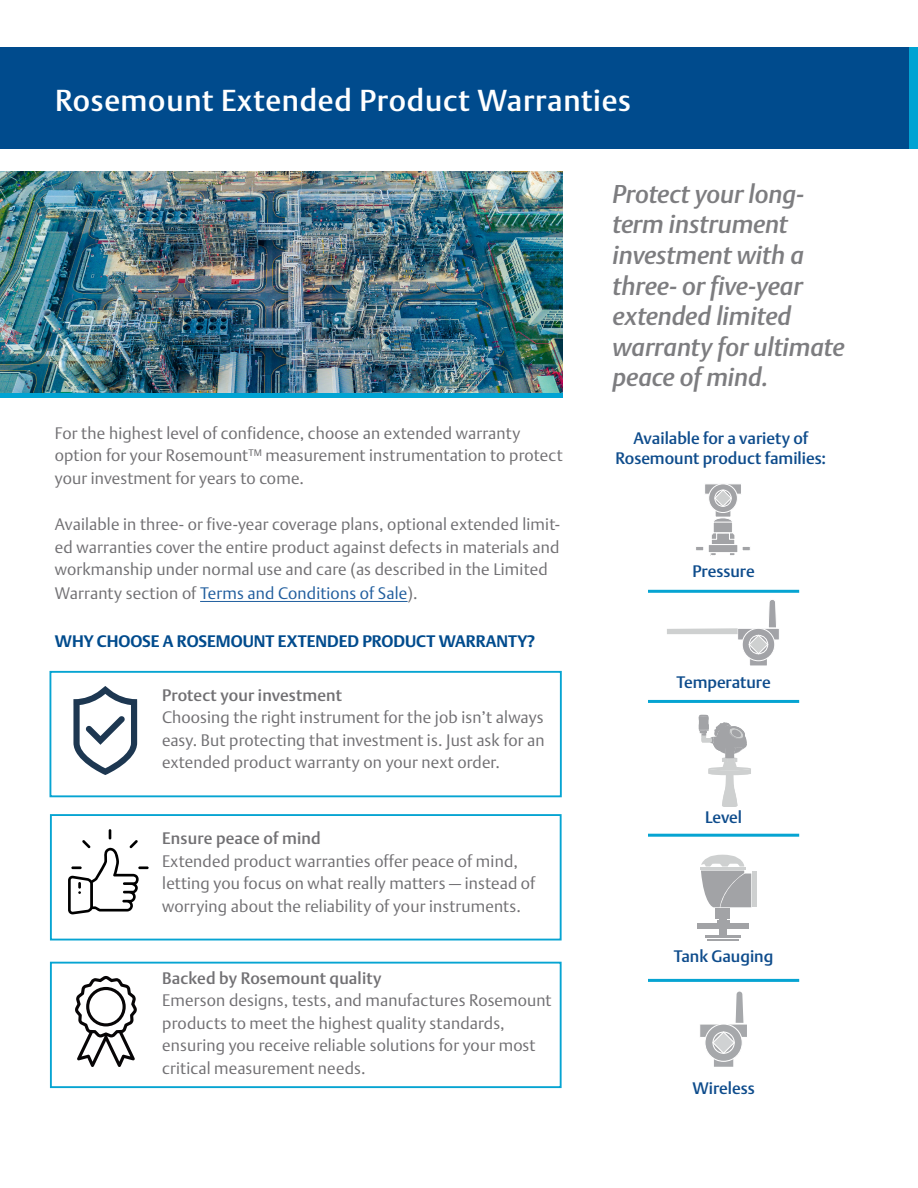
<style>
.page{position:relative;width:918px;height:1188px;background:#fff}
.page>*{position:absolute;margin:0;border:0;box-sizing:border-box;transform-origin:0 0}
.t1{font:30px "DTL Argo T Medium";letter-spacing:.025em;color:#fff}
.t2{font:italic 500 25.5px/30.6px "DTL Argo ST";color:#7d7d80}
.t3{font:16.5px/22.5px "DTL Argo T Light";letter-spacing:.01em;color:#717073}
.t4{font:500 16.5px/19.8px "DTL Argo T";color:#0e4c8c;text-align:center}
.t5{font:16.5px "DTL Argo T Medium";letter-spacing:.01em;color:#717073}
.t6{font:16.5px "DTL Argo T Light";letter-spacing:.01em;color:#215e9e}
.t7{font:700 16.5px "DTL Argo ST";color:#004b8d}
.s1{color:#717073}
</style>
<div class="page">
<div style="left:0;top:47px;width:914px;height:102px;background:#004b8d"></div>
<div style="left:910px;top:47px;width:8px;height:102px;background:#00a3d3"></div>
<hr style="left:200px;top:601px;width:208px;height:1px;background:#215e9e">
<img style="left:0;top:171px;width:562px;height:222px">
<hr style="left:0;top:393px;width:562px;height:4px;background:#00a3d3">
<div style="left:50px;top:671px;width:512px;height:126px;border:2px solid #06a4d2"></div>
<svg style="left:73px;top:686px;width:64px;height:89px"></svg>
<div style="left:50px;top:814px;width:512px;height:126px;border:2px solid #06a4d2"></div>
<svg style="left:68px;top:829px;width:81px;height:85px"></svg>
<div style="left:50px;top:962px;width:512px;height:126px;border:2px solid #06a4d2"></div>
<svg style="left:75px;top:976px;width:62px;height:91px"></svg>
<div style="left:715px;top:506px;width:16px;height:11px;background:#a2a3a6"></div>
<div style="left:715px;top:506px;width:16px;height:11px;border:1px solid #fff"></div>
<svg style="left:709px;top:484px;width:28px;height:29px"></svg>
<div style="left:708px;top:484px;width:30px;height:29px;border:1px solid #fff;border-radius:50%"></div>
<svg style="left:705px;top:484px;width:36px;height:23px"></svg>
<svg style="left:713px;top:518px;width:19px;height:8px"></svg>
<div style="left:713px;top:518px;width:20px;height:9px;border:1px solid #fff;border-radius:50%"></div>
<div style="left:713px;top:522px;width:19px;height:11px;background:#a2a3a6"></div>
<div style="left:713px;top:522px;width:20px;height:11px;border:1px solid #fff"></div>
<svg style="left:696px;top:532px;width:54px;height:24px"></svg>
<svg style="left:751px;top:659px;width:15px;height:5px"></svg>
<div style="left:749px;top:654px;width:19px;height:12px;border:1px solid #fff"></div>
<svg style="left:742px;top:628px;width:33px;height:33px"></svg>
<div style="left:742px;top:628px;width:33px;height:33px;border:1px solid #fff;border-radius:50%"></div>
<svg style="left:667px;top:600px;width:112px;height:55px"></svg>
<svg style="left:699px;top:715px;width:52px;height:92px"></svg>
<hr style="left:700px;top:867px;width:45px;height:3px;background:#ced0d0">
<div style="left:752px;top:872px;width:5px;height:35px;background:#ced0d0"></div>
<svg style="left:701px;top:855px;width:50px;height:52px"></svg>
<div style="left:715px;top:908px;width:15px;height:10px;background:#a2a3a6"></div>
<div style="left:698px;top:923px;width:51px;height:6px;background:#a2a3a6"></div>
<svg style="left:717px;top:919px;width:12px;height:4px"></svg>
<svg style="left:720px;top:930px;width:7px;height:5px"></svg>
<hr style="left:705px;top:935px;width:36px;height:3px;background:#a2a3a6">
<hr style="left:707px;top:939px;width:32px;height:1px;background:#a2a3a6">
<svg style="left:700px;top:991px;width:47px;height:76px"></svg>
<hr style="left:648px;top:590px;width:151px;height:3px;background:#06a4d2">
<hr style="left:648px;top:700px;width:151px;height:3px;background:#06a4d2">
<hr style="left:648px;top:834px;width:151px;height:3px;background:#06a4d2">
<hr style="left:648px;top:979px;width:151px;height:3px;background:#06a4d2">
<h1 class="t1" style="left:55px;top:82px;width:577px">Rosemount Extended Product Warranties</h1>
<p class="t3" style="left:55px;top:422px;width:509px">For the highest level of confidence, choose an extended warranty option for your Rosemount™ measurement instrumentation to protect your investment for years to come.</p>
<p class="t3" style="left:55px;top:513px;width:507px;text-align:justify">Available in three- or five-year coverage plans, optional extended limit&shy;ed warranties cover the entire product against defects in materials and workmanship under normal use and care (as described in the Limited</p>
<p class="t6" style="left:55px;top:584px;width:364px"><span class="s1">Warranty section of</span> Terms and Conditions of Sale<span class="s1">).</span></p>
<p class="t7" style="left:55px;top:632px;width:482px">WHY CHOOSE A ROSEMOUNT EXTENDED PRODUCT WARRANTY?</p>
<p class="t5" style="left:162px;top:685px;width:182px">Protect your investment</p>
<p class="t3" style="left:162px;top:706px;width:384px;text-align:justify">Choosing the right instrument for the job isn’t always easy. But protecting that investment is. Just ask for an extended product warranty on your next order.</p>
<p class="t5" style="left:162px;top:829px;width:160px">Ensure peace of mind</p>
<p class="t3" style="left:162px;top:849px;width:375px">Extended product warranties offer peace of mind, letting you focus on what really matters — instead of worrying about the reliability of your instruments.</p>
<p class="t5" style="left:162px;top:968px;width:221px">Backed by Rosemount quality</p>
<p class="t3" style="left:162px;top:989px;width:391px">Emerson designs, tests, and manufactures Rosemount products to meet the highest quality standards, ensuring you receive reliable solutions for your most critical measurement needs.</p>
<h2 class="t2" style="left:613px;top:178px;width:234px">Protect your long&shy;term instrument investment with a three- or five-year extended limited warranty for ultimate peace of mind.</h2>
<p class="t4" style="left:616px;top:428px;width:212px">Available for a variety of<br>Rosemount product families:</p>
<p class="t4" style="left:692px;top:561px;width:64px">Pressure</p>
<p class="t4" style="left:676px;top:672px;width:96px">Temperature</p>
<p class="t4" style="left:705px;top:807px;width:39px">Level</p>
<p class="t4" style="left:674px;top:946px;width:101px">Tank Gauging</p>
<p class="t4" style="left:692px;top:1078px;width:64px">Wireless</p>
</div>
